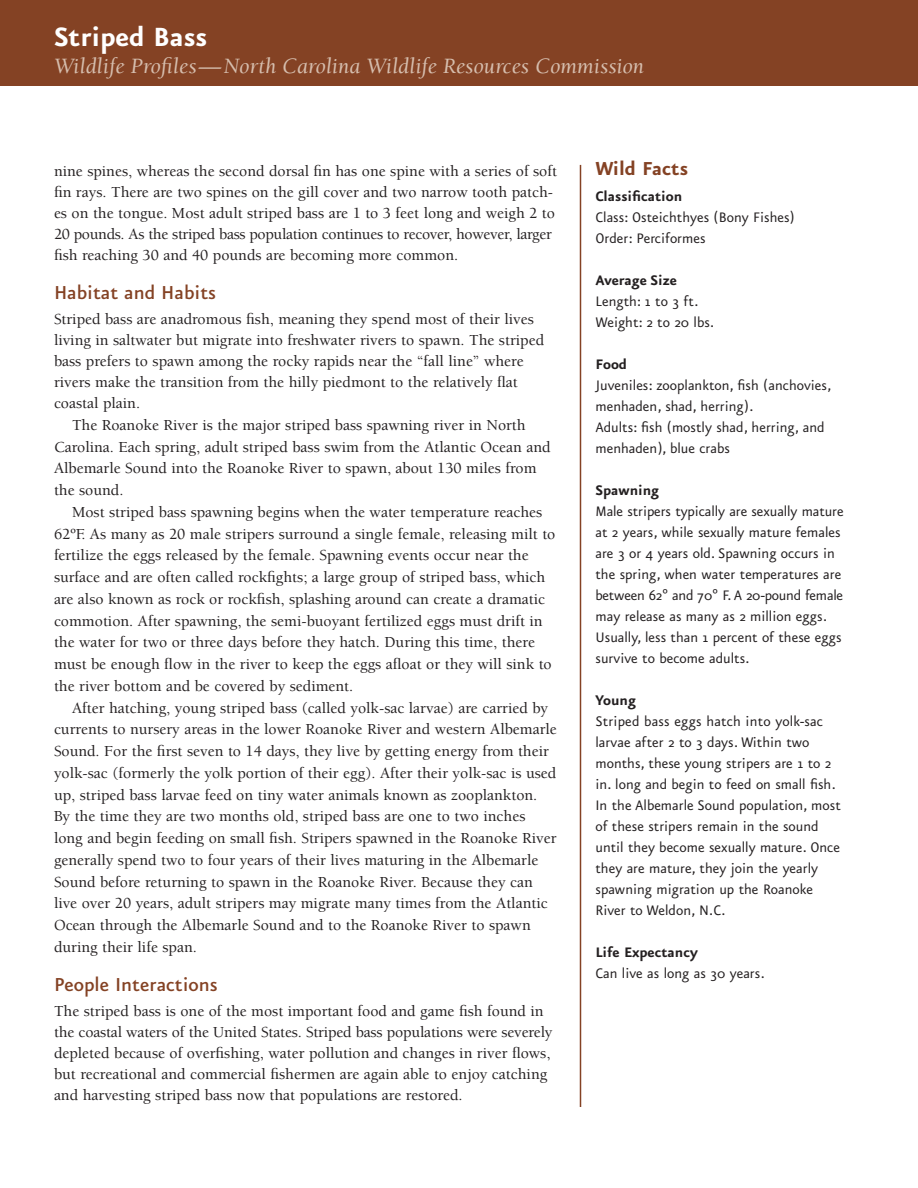
<style>
.page{position:relative;width:918px;height:1188px;background:#fff}
.page>*{position:absolute;margin:0;border:0;box-sizing:border-box;transform-origin:0 0}
.t1{font:700 31.5px "Eureka Sans";color:#fff}
.t2{font:italic 22.5px "Berkeley";color:#d5bdad}
.t3{font:500 22.5px "Eureka Sans";color:#844224}
.t4{font:700 22.5px "Eureka Sans";color:#844224}
.t5{font:16.5px/21px "Eureka Sans";color:#231f20}
.t6{font:700 16.5px "Eureka Sans";color:#231f20}
.t7{font:500 15.75px/21.8px "Berkeley";color:#231f20}
</style>
<div class="page">
<div style="left:0;top:0;width:918px;height:86px;background:#844224"></div>
<hr style="left:580px;top:165px;width:1px;height:942px;background:#844224">
<h1 class="t1" style="left:54px;top:25px;width:155px">Striped Bass</h1>
<h2 class="t2" style="left:54px;top:57px;width:592px">Wildlife Profiles—North Carolina Wildlife Resources Commission</h2>
<p class="t7" style="left:54px;top:162px;width:505px;line-height:21px">nine spines, whereas the second dorsal fin has one spine with a series of soft fin rays. There are two spines on the gill cover and two narrow tooth patch&shy;es on the tongue. Most adult striped bass are 1 to 3 feet long and weigh 2 to 20 pounds. As the striped bass population continues to recover, however, larger fish reaching 30 and 40 pounds are becoming more common.</p>
<h2 class="t3" style="left:54px;top:284px;width:164px">Habitat and Habits</h2>
<p class="t7" style="left:54px;top:310px;width:492px;line-height:21px">Striped bass are anadromous fish, meaning they spend most of their lives living in saltwater but migrate into freshwater rivers to spawn. The striped bass prefers to spawn among the rocky rapids near the “fall line” where rivers make the transition from the hilly piedmont to the relatively flat coastal plain.</p>
<p class="t7" style="left:54px;top:415px;width:498px;text-indent:18px">The Roanoke River is the major striped bass spawning river in North Carolina. Each spring, adult striped bass swim from the Atlantic Ocean and Albemarle Sound into the Roanoke River to spawn, about 130 miles from the sound.</p>
<p class="t7" style="left:54px;top:502px;width:503px;text-indent:18px">Most striped bass spawning begins when the water temperature reaches 62ºF. As many as 20 male stripers surround a single female, releasing milt to fertilize the eggs released by the female. Spawning events occur near the surface and are often called rockfights; a large group of striped bass, which are also known as rock or rockfish, splashing around can create a dramatic commotion. After spawning, the semi-buoyant fertilized eggs must drift in the water for two or three days before they hatch. During this time, there must be enough flow in the river to keep the eggs afloat or they will sink to the river bottom and be covered by sediment.</p>
<p class="t7" style="left:54px;top:698px;width:504px;text-indent:18px">After hatching, young striped bass (called yolk-sac larvae) are carried by currents to nursery areas in the lower Roanoke River and western Albemarle Sound. For the first seven to 14 days, they live by getting energy from their yolk-sac (formerly the yolk portion of their egg). After their yolk-sac is used up, striped bass larvae feed on tiny water animals known as zooplankton.<br>By the time they are two months old, striped bass are one to two inches long and begin feeding on small fish. Stripers spawned in the Roanoke River generally spend two to four years of their lives maturing in the Albemarle Sound before returning to spawn in the Roanoke River. Because they can live over 20 years, adult stripers may migrate many times from the Atlantic Ocean through the Albemarle Sound and to the Roanoke River to spawn during their life span.</p>
<h2 class="t3" style="left:54px;top:976px;width:165px">People Interactions</h2>
<p class="t7" style="left:54px;top:1002px;width:500px;line-height:21px">The striped bass is one of the most important food and game fish found in the coastal waters of the United States. Striped bass populations were severely depleted because of overfishing, water pollution and changes in river flows, but recreational and commercial fishermen are again able to enjoy catching and harvesting striped bass now that populations are restored.</p>
<h2 class="t4" style="left:596px;top:161px;width:94px">Wild Facts</h2>
<p class="t6" style="left:596px;top:190px;width:88px">Classification</p>
<p class="t5" style="left:596px;top:208px;width:201px">Class: Osteichthyes (Bony Fishes)<br>Order: Perciformes</p>
<p class="t6" style="left:596px;top:274px;width:83px">Average Size</p>
<p class="t5" style="left:596px;top:292px;width:120px">Length: 1 to 3 ft.<br>Weight: 2 to 20 lbs.</p>
<p class="t6" style="left:596px;top:358px;width:33px">Food</p>
<p class="t5" style="left:596px;top:376px;width:238px">Juveniles: zooplankton, fish (anchovies, menhaden, shad, herring).<br>Adults: fish (mostly shad, herring, and menhaden), blue crabs</p>
<p class="t6" style="left:596px;top:484px;width:65px">Spawning</p>
<p class="t5" style="left:596px;top:502px;width:250px">Male stripers typically are sexually mature at 2 years, while sexually mature females are 3 or 4 years old. Spawning occurs in the spring, when water temperatures are between 62º and 70º F. A 20-pound female may release as many as 2 million eggs.<br>Usually, less than 1 percent of these eggs survive to become adults.</p>
<p class="t6" style="left:596px;top:694px;width:42px">Young</p>
<p class="t5" style="left:596px;top:712px;width:247px">Striped bass eggs hatch into yolk-sac larvae after 2 to 3 days. Within two months, these young stripers are 1 to 2 in. long and begin to feed on small fish.<br>In the Albemarle Sound population, most of these stripers remain in the sound until they become sexually mature. Once they are mature, they join the yearly spawning migration up the Roanoke River to Weldon, N.C.</p>
<p class="t6" style="left:596px;top:946px;width:104px">Life Expectancy</p>
<p class="t5" style="left:596px;top:964px;width:171px">Can live as long as 30 years.</p>
</div>
